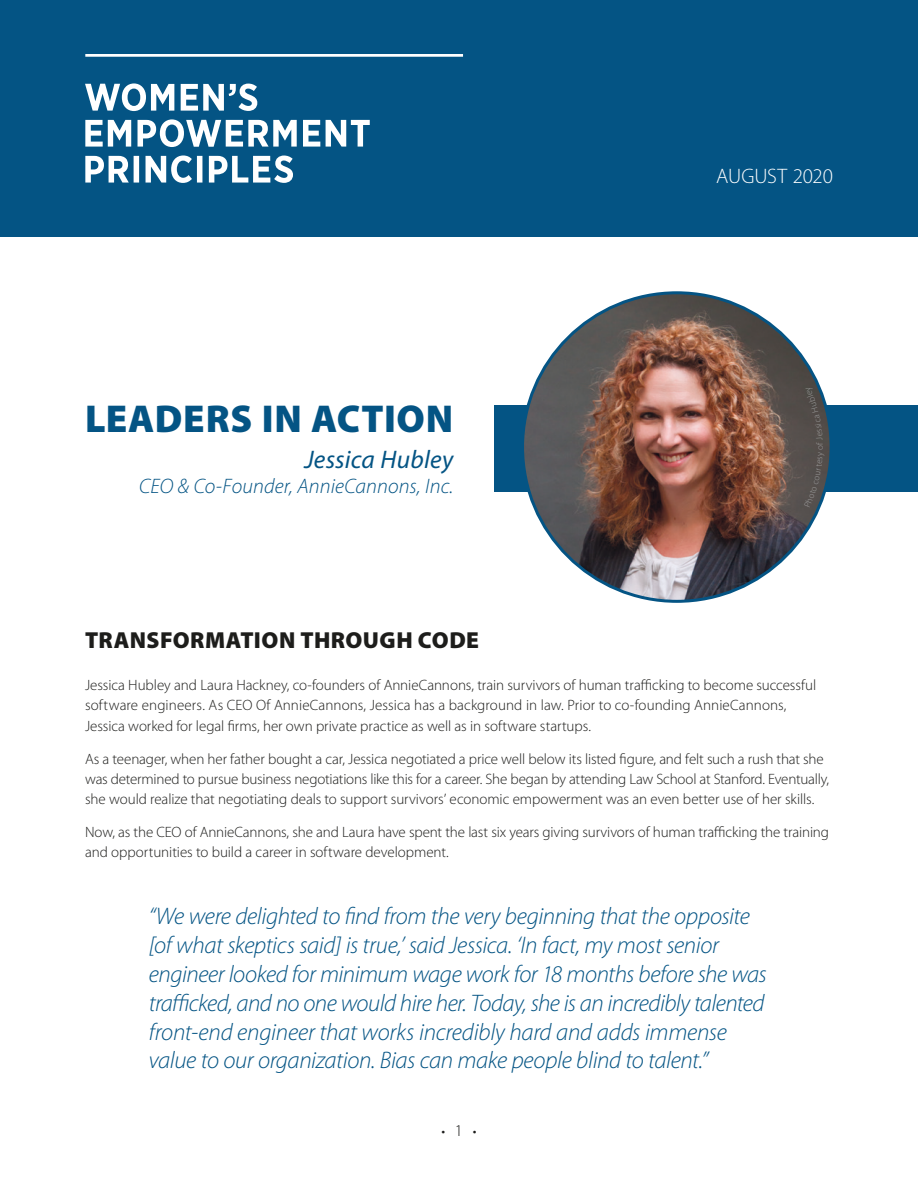
<style>
.page{position:relative;width:918px;height:1188px;background:#fff}
.page>*{position:absolute;margin:0;border:0;box-sizing:border-box;transform-origin:0 0}
.t1{font:900 39px "Myriad Pro";letter-spacing:.02em;color:#045484}
.t2{font:italic 25.5px "Myriad Pro";letter-spacing:.01em;color:#045484}
.t3{font:italic 300 24px/28.8px "Myriad Pro";letter-spacing:-.015em;color:#045484}
.t4{font:900 23.25px "Myriad Pro";letter-spacing:.02em;color:#1d1d1b}
.t5{font:italic 300 21px "Myriad Pro";letter-spacing:.005em;color:#045484}
.t6{font:300 21px "Myriad Pro";letter-spacing:-.005em;color:#fff}
.t7{font:300 15px/20.2px "Myriad Pro";letter-spacing:-.005em;color:#1d1d1b}
.s1{font-size:16.5px}
</style>
<div class="page">
<div style="left:0;top:0;width:918px;height:237px;background:#045484"></div>
<div style="left:494px;top:405px;width:424px;height:87px;background:#045484"></div>
<svg style="left:85px;top:83px;width:89px;height:28px"></svg>
<svg style="left:181px;top:84px;width:76px;height:27px"></svg>
<svg style="left:85px;top:120px;width:46px;height:27px"></svg>
<svg style="left:138px;top:119px;width:159px;height:28px"></svg>
<svg style="left:303px;top:120px;width:17px;height:27px"></svg>
<svg style="left:326px;top:120px;width:44px;height:27px"></svg>
<svg style="left:85px;top:156px;width:54px;height:27px"></svg>
<svg style="left:146px;top:155px;width:56px;height:28px"></svg>
<svg style="left:209px;top:156px;width:84px;height:27px"></svg>
<svg style="left:85px;top:54px;width:378px;height:3px"></svg>
<img style="left:523px;top:293px;width:308px;height:308px;border-radius:154px">
<svg style="left:804px;top:385px;width:21px;height:123px;background:#535151"></svg>
<h1 class="t1" style="left:85px;top:396px;width:370px">LEADERS IN ACTION</h1>
<h2 class="t2" style="left:304px;top:444px;width:151px">Jessica Hubley</h2>
<h3 class="t5" style="left:139px;top:475px;width:316px">CEO &amp; Co-Founder, AnnieCannons, Inc.</h3>
<h3 class="t6" style="left:716px;top:164px;width:118px">AUGUST 2020</h3>
<h3 class="t4" style="left:85px;top:627px;width:396px">TRANSFORMATION THROUGH CODE</h3>
<p class="t7" style="left:85px;top:675px;width:733px">Jessica Hubley and Laura Hackney, co-founders of AnnieCannons, train survivors of human trafficking to become successful software engineers. As CEO Of AnnieCannons, Jessica has a background in law. Prior to co-founding AnnieCannons,<br>Jessica worked for legal firms, her own private practice as well as in software startups.</p>
<p class="t7" style="left:85px;top:749px;width:745px">As a teenager, when her father bought a car, Jessica negotiated a price well below its listed figure, and felt such a rush that she was determined to pursue business negotiations like this for a career. She began by attending Law School at Stanford. Eventually, she would realize that negotiating deals to support survivors’ economic empowerment was an even better use of her skills.</p>
<p class="t7" style="left:85px;top:822px;width:746px">Now, as the CEO of AnnieCannons, she and Laura have spent the last six years giving survivors of human trafficking the training and opportunities to build a career in software development.</p>
<p class="t3" style="left:149px;top:903px;width:620px">“We were delighted to find from the very beginning that the opposite [of what skeptics said] is true,’ said Jessica. ‘In fact, my most senior engineer looked for minimum wage work for 18 months before she was trafficked, and no one would hire her. Today, she is an incredibly talented front-end engineer that works incredibly hard and adds immense value to our organization. Bias can make people blind to talent.”</p>
<p class="t7" style="left:441px;top:1121px;width:37px">• <span class="s1">1</span> •</p>
</div>
